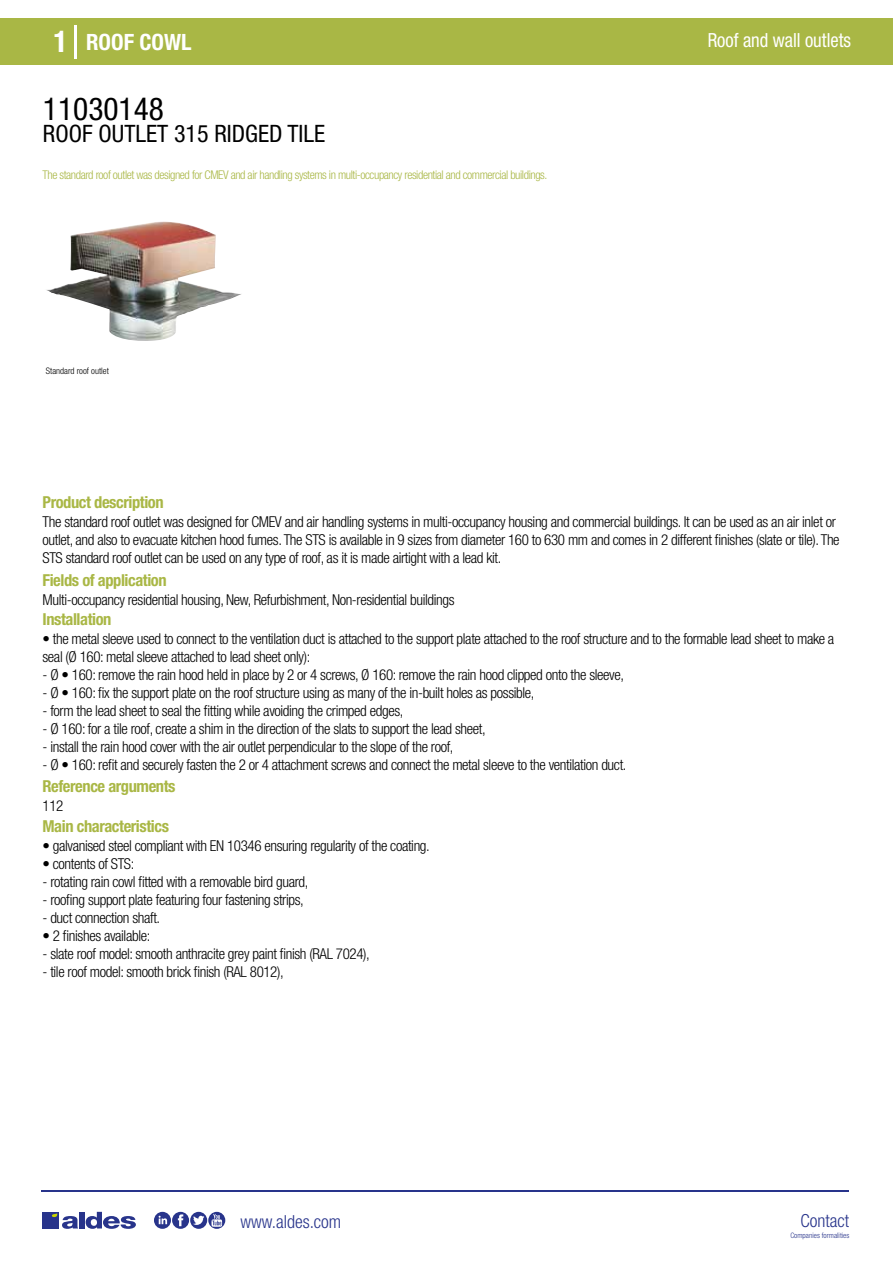
<style>
.page{position:relative;width:893px;height:1263px;background:#fff}
.page>*{position:absolute;margin:0;border:0;box-sizing:border-box;transform-origin:0 0}
.t1{font:condensed 31.5px "Helvetica Neue LT Std";color:#000}
.t2{font:condensed 24px "Helvetica Neue LT Std";color:#000}
.t3{font:700 condensed 22.5px "Helvetica Neue LT Std";color:#fff}
.t4{font:condensed 19.5px "Helvetica Neue LT Std";color:#fff;scale:.95 1}
.t5{font:300 condensed 18px "Helvetica Neue";color:#28348b}
.t6{font:700 condensed 16.5px "Helvetica Neue LT Std";letter-spacing:-.025em;color:#a9b745}
.t7{font:300 condensed 15px/18px "Helvetica Neue LT Std";letter-spacing:-.025em;color:#000}
.t8{font:300 condensed 12px "Helvetica Neue LT Std";letter-spacing:-.035em;color:#a9b745}
.t9{font:300 condensed 9px "Helvetica Neue";color:#000}
.t10{font:300 condensed 7.5px "Helvetica Neue";color:#28348b}
.s1{font-size:30px}
</style>
<div class="page">
<div style="left:0;top:18px;width:893px;height:46px;background:#a9b745"></div>
<hr style="left:74px;top:25px;width:2px;height:33px;background:#fff">
<img style="left:46px;top:221px;width:195px;height:120px">
<hr style="left:41px;top:1190px;width:808px;height:1px;background:#28348b">
<svg style="left:154px;top:1212px;width:71px;height:17px"></svg>
<div style="left:42px;top:1212px;width:17px;height:16px;background:#28348b"></div>
<div style="left:79px;top:1212px;width:5px;height:16px;background:#28348b"></div>
<svg style="left:86px;top:1212px;width:50px;height:17px"></svg>
<svg style="left:52px;top:1213px;width:26px;height:16px"></svg>
<h3 class="t3" style="left:54px;top:28px;width:140px"><span class="s1">1</span> ROOF COWL</h3>
<h3 class="t4" style="left:708px;top:29px;width:152px">Roof and wall outlets</h3>
<h1 class="t1" style="left:43px;top:91px;width:122px">11030148</h1>
<h2 class="t2" style="left:43px;top:120px;width:284px">ROOF OUTLET 315 RIDGED TILE</h2>
<p class="t8" style="left:43px;top:167px;width:506px">The standard roof outlet was designed for CMEV and air handling systems in multi-occupancy residential and commercial buildings.</p>
<p class="t9" style="left:46px;top:365px;width:64px">Standard roof outlet</p>
<p class="t6" style="left:43px;top:492px;width:123px">Product description</p>
<p class="t7" style="left:43px;top:513px;width:799px">The standard roof outlet was designed for CMEV and air handling systems in multi-occupancy housing and commercial buildings. It can be used as an air inlet or outlet, and also to evacuate kitchen hood fumes. The STS is available in 9 sizes from diameter 160 to 630 mm and comes in 2 different finishes (slate or tile). The<br>STS standard roof outlet can be used on any type of roof, as it is made airtight with a lead kit.</p>
<p class="t7" style="left:43px;top:590px;width:413px">Multi-occupancy residential housing, New, Refurbishment, Non-residential buildings</p>
<p class="t7" style="left:43px;top:630px;width:793px">• the metal sleeve used to connect to the ventilation duct is attached to the support plate attached to the roof structure and to the formable lead sheet to make a seal (Ø 160: metal sleeve attached to lead sheet only):</p>
<p class="t7" style="left:43px;top:666px;width:583px">- Ø • 160: remove the rain hood held in place by 2 or 4 screws, Ø 160: remove the rain hood clipped onto the sleeve,</p>
<p class="t7" style="left:43px;top:684px;width:493px">- Ø • 160: fix the support plate on the roof structure using as many of the in-built holes as possible,</p>
<p class="t7" style="left:43px;top:702px;width:362px">- form the lead sheet to seal the fitting while avoiding the crimped edges,</p>
<p class="t7" style="left:43px;top:720px;width:445px">- Ø 160: for a tile roof, create a shim in the direction of the slats to support the lead sheet,</p>
<p class="t7" style="left:43px;top:738px;width:413px">- install the rain hood cover with the air outlet perpendicular to the slope of the roof,</p>
<p class="t7" style="left:43px;top:756px;width:585px">- Ø • 160: refit and securely fasten the 2 or 4 attachment screws and connect the metal sleeve to the ventilation duct.</p>
<p class="t6" style="left:43px;top:570px;width:126px">Fields of application</p>
<p class="t6" style="left:43px;top:609px;width:70px">Installation</p>
<p class="t6" style="left:43px;top:776px;width:135px">Reference arguments</p>
<p class="t7" style="left:43px;top:797px;width:22px">112</p>
<p class="t6" style="left:43px;top:816px;width:128px">Main characteristics</p>
<p class="t7" style="left:43px;top:836px;width:389px">• galvanised steel compliant with EN 10346 ensuring regularity of the coating.</p>
<p class="t7" style="left:43px;top:854px;width:93px">• contents of STS:</p>
<p class="t7" style="left:43px;top:872px;width:267px">- rotating rain cowl fitted with a removable bird guard,</p>
<p class="t7" style="left:43px;top:890px;width:263px">- roofing support plate featuring four fastening strips,</p>
<p class="t7" style="left:43px;top:908px;width:119px">- duct connection shaft.</p>
<p class="t7" style="left:43px;top:926px;width:109px">• 2 finishes available:</p>
<p class="t7" style="left:43px;top:944px;width:329px">- slate roof model: smooth anthracite grey paint finish (RAL 7024),</p>
<p class="t7" style="left:43px;top:962px;width:243px">- tile roof model: smooth brick finish (RAL 8012),</p>
<p class="t5" style="left:240px;top:1211px;width:102px">www.aldes.com</p>
<p class="t5" style="left:800px;top:1211px;width:50px">Contact</p>
<p class="t10" style="left:790px;top:1230px;width:60px">Companies formalities</p>
</div>
